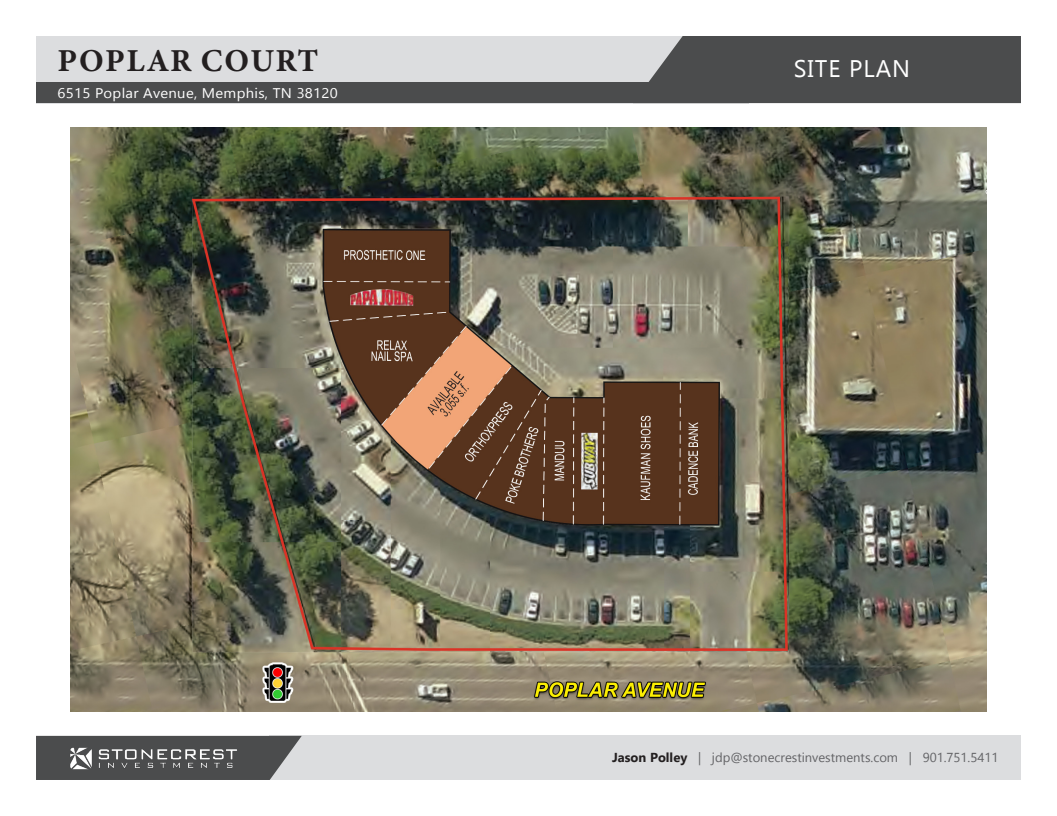
<style>
.page{position:relative;width:1057px;height:816px;background:#fff}
.page>*{position:absolute;margin:0;border:0;box-sizing:border-box;transform-origin:0 0}
.t1{font:32px "Minion Variable Concept";letter-spacing:.05em;color:#231f20}
.t2{font:24px "Gadugi";letter-spacing:.04em;color:#fff}
.t3{font:14px "Gadugi";letter-spacing:.02em;color:#fff;scale:1.06 1}
.t4{font:13px "Gadugi";color:#636366}
.s1{font-weight:700;color:#231f20}
</style>
<div class="page">
<div style="left:36px;top:36px;width:712px;height:67px;background:#dcdddf"></div>
<div style="left:36px;top:82px;width:984px;height:21px;background:#4b4c4d"></div>
<div style="left:269px;top:736px;width:751px;height:44px;background:#dcdddf"></div>
<div style="left:648px;top:36px;width:372px;height:46px;background:#4b4c4d"></div>
<svg style="left:36px;top:736px;width:266px;height:44px;background:#595a5b"></svg>
<img style="left:68px;top:745px;width:171px;height:27px">
<img style="left:70px;top:127px;width:916px;height:585px">
<p class="t1" style="left:57px;top:38px;width:262px">POPLAR COURT</p>
<p class="t2" style="left:793px;top:54px;width:118px">SITE PLAN</p>
<p class="t3" style="left:57px;top:84px;width:266px">6515 Poplar Avenue, Memphis, TN 38120</p>
<p class="t4" style="left:612px;top:750px;width:388px"><span class="s1">Jason Polley</span> | jdp@stonecrestinvestments.com | 901.751.5411</p>
</div>
